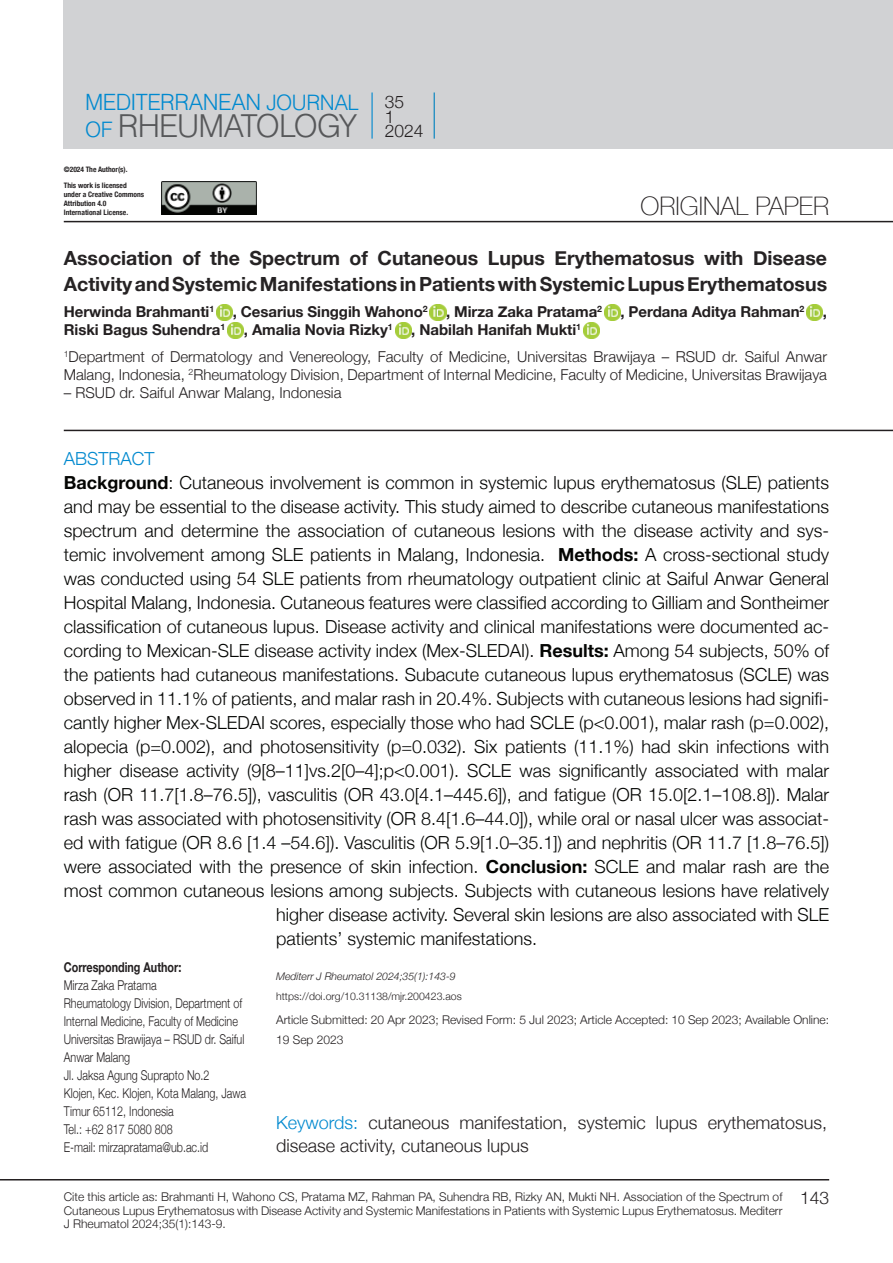
<style>
.page{position:relative;width:893px;height:1263px;background:#fff}
.page>*{position:absolute;margin:0;border:0;box-sizing:border-box;transform-origin:0 0}
.t1{font:31.2px "UB Helvetica Light";letter-spacing:-.025em;color:#57585a}
.t2{font:100 25.5px "Helvetica Neue";color:#231f20}
.t3{font:22.2px "UB Helvetica Light";letter-spacing:-.02em;color:#0089cf}
.t4{font:700 19.5px/25.5px "Helvetica Neue";color:#262324}
.t5{font:300 18px "Helvetica Neue";color:#040503}
.t6{font:300 18px/23.1px "Helvetica Neue";color:#231f20}
.t7{font:300 18px "Helvetica Neue";color:#0089cf}
.t8{font:300 17.4px/15px "Helvetica Neue";color:#231f20}
.t9{font:300 15px/18px "Helvetica Neue";color:#231f20}
.t10{font:700 15px/18px "Helvetica Neue";letter-spacing:-.005em;color:#231f20}
.t11{font:300 13.5px/18px "Helvetica Neue";color:#231f20;scale:.8 1}
.t12{font:700 13.5px "Helvetica Neue";color:#231f20;scale:.8 1}
.t13{font:300 12px/13.5px "Helvetica Neue";color:#231f20;text-align:justify}
.t14{font:300 10.5px "Helvetica Neue";color:#231f20}
.t15{font:italic 300 10.5px "Helvetica Neue";color:#231f20}
.t16{font:700 condensed 7.5px/9px "Helvetica Neue";color:#262324}
.s1{font-size:21px}
.s2{font-size:21px;color:#0089cf}
.s3{font-weight:700}
.s4{color:#0089cf}
</style>
<div class="page">
<div style="left:64px;top:0;width:829px;height:149px;background:#d1d2d4"></div>
<hr style="left:371px;top:92px;width:2px;height:47px;background:#0089cf">
<hr style="left:0;top:1179px;width:829px;height:1px;background:#231f20">
<hr style="left:64px;top:221px;width:829px;height:1px;background:#231f20">
<img style="left:162px;top:181px;width:94px;height:34px">
<hr style="left:434px;top:92px;width:1px;height:47px;background:#0082bf">
<hr style="left:64px;top:430px;width:829px;height:1px;background:#231f20">
<img style="left:217px;top:304px;width:16px;height:17px">
<img style="left:430px;top:304px;width:16px;height:17px">
<img style="left:604px;top:304px;width:17px;height:17px">
<img style="left:807px;top:304px;width:16px;height:17px">
<img style="left:228px;top:322px;width:16px;height:17px">
<img style="left:395px;top:322px;width:16px;height:17px">
<img style="left:584px;top:322px;width:16px;height:17px">
<p class="t3" style="left:85px;top:89px;width:275px">MEDITERRANEAN <span class="s1">JOURNAL</span></p>
<h1 class="t1" style="left:85px;top:107px;width:273px"><span class="s2">OF</span> RHEUMATOLOGY</h1>
<p class="t16" style="left:64px;top:164px;width:65px">©2024 The Author(s).</p>
<p class="t16" style="left:64px;top:180px;width:82px">This work is licensed under a Creative Commons<br>Attribution 4.0<br>International License.</p>
<p class="t8" style="left:385px;top:93px;width:40px">35<br>1<br>2024</p>
<h2 class="t2" style="left:641px;top:186px;width:190px">ORIGINAL PAPER</h2>
<p class="t4" style="left:64px;top:246px;width:765px">Association of the Spectrum of Cutaneous Lupus Erythematosus with Disease<br>Activity and Systemic Manifestations in Patients with Systemic Lupus Erythematosus</p>
<p class="t10" style="left:64px;top:303px;width:765px">Herwinda Brahmanti<sup>1</sup> , Cesarius Singgih Wahono<sup>2</sup> , Mirza Zaka Pratama<sup>2</sup> , Perdana Aditya Rahman<sup>2</sup> ,<br>Riski Bagus Suhendra<sup>1</sup> , Amalia Novia Rizky<sup>1</sup> , Nabilah Hanifah Mukti<sup>1</sup></p>
<p class="t9" style="left:64px;top:346px;width:765px"><sup>1</sup>Department of Dermatology and Venereology, Faculty of Medicine, Universitas Brawijaya – RSUD dr. Saiful Anwar<br>Malang, Indonesia, <sup>2</sup>Rheumatology Division, Department of Internal Medicine, Faculty of Medicine, Universitas Brawijaya</p>
<p class="t9" style="left:64px;top:382px;width:279px">– RSUD dr. Saiful Anwar Malang, Indonesia</p>
<p class="t7" style="left:64px;top:444px;width:92px">ABSTRACT</p>
<p class="t5" style="left:64px;top:468px;width:767px"><span class="s3">Background</span>: Cutaneous involvement is common in systemic lupus erythematosus (SLE) patients</p>
<p class="t5" style="left:64px;top:492px;width:767px">and may be essential to the disease activity. This study aimed to describe cutaneous manifestations</p>
<p class="t5" style="left:64px;top:516px;width:767px">spectrum and determine the association of cutaneous lesions with the disease activity and sys-</p>
<p class="t5" style="left:64px;top:540px;width:767px">temic involvement among SLE patients in Malang, Indonesia. <span class="s3">Methods:</span> A cross-sectional study</p>
<p class="t5" style="left:64px;top:564px;width:767px">was conducted using 54 SLE patients from rheumatology outpatient clinic at Saiful Anwar General</p>
<p class="t5" style="left:64px;top:588px;width:767px">Hospital Malang, Indonesia. Cutaneous features were classified according to Gilliam and Sontheimer</p>
<p class="t5" style="left:64px;top:612px;width:767px">classification of cutaneous lupus. Disease activity and clinical manifestations were documented ac-</p>
<p class="t5" style="left:64px;top:636px;width:767px">cording to Mexican-SLE disease activity index (Mex-SLEDAI). <span class="s3">Results:</span> Among 54 subjects, 50% of</p>
<p class="t5" style="left:64px;top:660px;width:767px">the patients had cutaneous manifestations. Subacute cutaneous lupus erythematosus (SCLE) was</p>
<p class="t5" style="left:64px;top:684px;width:767px">observed in 11.1% of patients, and malar rash in 20.4%. Subjects with cutaneous lesions had signifi-</p>
<p class="t5" style="left:64px;top:708px;width:767px">cantly higher Mex-SLEDAI scores, especially those who had SCLE (p&lt;0.001), malar rash (p=0.002),</p>
<p class="t5" style="left:64px;top:732px;width:767px">alopecia (p=0.002), and photosensitivity (p=0.032). Six patients (11.1%) had skin infections with</p>
<p class="t5" style="left:64px;top:756px;width:767px">higher disease activity (9[8–11]vs.2[0–4];p&lt;0.001). SCLE was significantly associated with malar</p>
<p class="t5" style="left:64px;top:780px;width:767px">rash (OR 11.7[1.8–76.5]), vasculitis (OR 43.0[4.1–445.6]), and fatigue (OR 15.0[2.1–108.8]). Malar</p>
<p class="t5" style="left:64px;top:804px;width:767px">rash was associated with photosensitivity (OR 8.4[1.6–44.0]), while oral or nasal ulcer was associat-</p>
<p class="t5" style="left:64px;top:828px;width:767px">ed with fatigue (OR 8.6 [1.4 –54.6]). Vasculitis (OR 5.9[1.0–35.1]) and nephritis (OR 11.7 [1.8–76.5])</p>
<p class="t5" style="left:64px;top:852px;width:767px">were associated with the presence of skin infection. <span class="s3">Conclusion:</span> SCLE and malar rash are the</p>
<p class="t5" style="left:64px;top:876px;width:767px">most common cutaneous lesions among subjects. Subjects with cutaneous lesions have relatively</p>
<p class="t5" style="left:276px;top:900px;width:554px">higher disease activity. Several skin lesions are also associated with SLE</p>
<p class="t5" style="left:276px;top:924px;width:262px">patients’ systemic manifestations.</p>
<p class="t15" style="left:276px;top:968px;width:181px">Mediterr J Rheumatol 2024;35(1):143-9</p>
<p class="t14" style="left:276px;top:988px;width:187px">https://doi.org/10.31138/mjr.200423.aos</p>
<p class="t13" style="left:276px;top:1009px;width:554px;line-height:19.5px">Article Submitted: 20 Apr 2023; Revised Form: 5 Jul 2023; Article Accepted: 10 Sep 2023; Available Online:<br>19 Sep 2023</p>
<p class="t12" style="left:64px;top:957px;width:149px">Corresponding Author:</p>
<p class="t11" style="left:64px;top:975px;width:229px">Mirza Zaka Pratama<br>Rheumatology Division, Department of<br>Internal Medicine, Faculty of Medicine<br>Universitas Brawijaya – RSUD dr. Saiful<br>Anwar Malang<br>Jl. Jaksa Agung Suprapto No.2<br>Klojen, Kec. Klojen, Kota Malang, Jawa<br>Timur 65112, Indonesia<br>Tel.: +62 817 5080 808<br>E-mail: mirzapratama@ub.ac.id</p>
<p class="t6" style="left:276px;top:1110px;width:552px"><span class="s4">Keywords:</span> cutaneous manifestation, systemic lupus erythematosus, disease activity, cutaneous lupus</p>
<p class="t13" style="left:64px;top:1189px;width:720px">Cite this article as: Brahmanti H, Wahono CS, Pratama MZ, Rahman PA, Suhendra RB, Rizky AN, Mukti NH. Association of the Spectrum of Cutaneous Lupus Erythematosus with Disease Activity and Systemic Manifestations in Patients with Systemic Lupus Erythematosus. Mediterr J Rheumatol 2024;35(1):143-9.</p>
<p class="t8" style="left:800px;top:1189px;width:31px">143</p>
</div>
